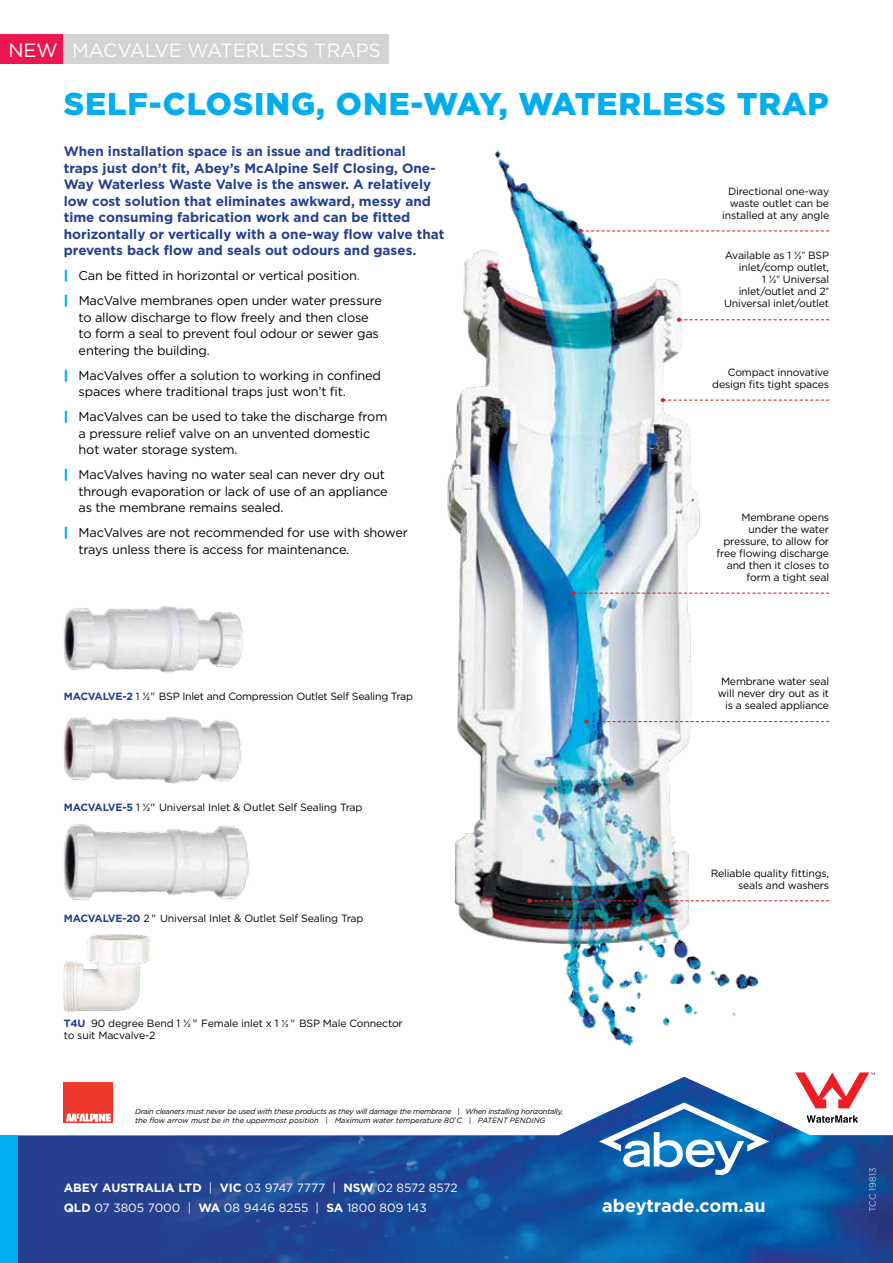
<style>
.page{position:relative;width:893px;height:1263px;background:#fff}
.page>*{position:absolute;margin:0;border:0;box-sizing:border-box;transform-origin:0 0}
.t1{font:900 31.5px "Gotham";letter-spacing:.03em;color:#00aeef}
.t2{font:19.2px "Gotham";color:#fff}
.t3{font:700 18px "Gotham";color:#fff}
.t4{font:700 13.5px/16.5px "Gotham";color:#25408f}
.t5{font:12.75px/16.5px "Gotham";letter-spacing:-.015em;color:#000}
.t6{font:12px/19.5px "Gotham";color:#fff}
.t7{font:10.5px/12px "Gotham";letter-spacing:-.015em;color:#000;text-align:right}
.t8{font:300 9px "Gotham";color:#fff}
.t9{font:italic 7.5px/9px "Gotham";letter-spacing:-.03em;color:#000}
.s1{font-weight:900;color:#00aeef}
.s2{color:#25408f}
.s3{font-weight:700;color:#25408f}
.s4{font-family:"The Sans B3";font-weight:300;font-size:11.25px}
.s5{font-style:italic}
.s6{font-family:"The Sans B3";font-weight:300}
.s7{font-weight:700}
</style>
<div class="page">
<img style="left:447px;top:150px;width:312px;height:896px">
<svg style="left:527px;top:899px;width:302px;height:4px"></svg>
<svg style="left:677px;top:318px;width:152px;height:4px"></svg>
<svg style="left:571px;top:591px;width:258px;height:4px"></svg>
<svg style="left:661px;top:398px;width:168px;height:4px"></svg>
<svg style="left:584px;top:719px;width:245px;height:5px"></svg>
<svg style="left:578px;top:229px;width:251px;height:4px"></svg>
<img style="left:64px;top:605px;width:180px;height:68px">
<img style="left:64px;top:716px;width:178px;height:68px">
<img style="left:64px;top:824px;width:186px;height:76px">
<img style="left:64px;top:935px;width:86px;height:76px">
<div style="left:0;top:34px;width:64px;height:30px;background:#ed174f"></div>
<div style="left:64px;top:34px;width:325px;height:30px;background:#d1d3d4"></div>
<img style="left:17px;top:1077px;width:876px;height:186px">
<div style="left:0;top:1135px;width:17px;height:128px;background:#00aeef"></div>
<svg style="left:599px;top:1102px;width:170px;height:73px"></svg>
<svg style="left:806px;top:1115px;width:52px;height:8px"></svg>
<svg style="left:795px;top:1072px;width:80px;height:36px"></svg>
<h2 class="t2" style="left:9px;top:39px;width:374px">NEW MACVALVE WATERLESS TRAPS</h2>
<h1 class="t1" style="left:64px;top:86px;width:767px">SELF-CLOSING, ONE-WAY, WATERLESS TRAP</h1>
<p class="t4" style="left:64px;top:143px;width:382px">When installation space is an issue and traditional<br>traps just don’t fit, Abey’s McAlpine Self Closing, One-Way Waterless Waste Valve is the answer. A relatively low cost solution that eliminates awkward, messy and time consuming fabrication work and can be fitted horizontally or vertically with a one-way flow valve that prevents back flow and seals out odours and gases.</p>
<p class="t5" style="left:64px;top:263px;width:320px;line-height:25px"><span class="s1">|</span> Can be fitted in horizontal or vertical position<span class="s2">.<br></span><span class="s1">|</span> MacValve membranes open under water pressure</p>
<p class="t5" style="left:79px;top:309px;width:302px">to allow discharge to flow freely and then close to form a seal to prevent foul odour or sewer gas entering the building.</p>
<p class="t5" style="left:79px;top:367px;width:304px;text-indent:-15px"><span class="s1">|</span> MacValves offer a solution to working in confined spaces where traditional traps just won’t fit.</p>
<p class="t5" style="left:79px;top:408px;width:310px;text-indent:-15px"><span class="s1">|</span> MacValves can be used to take the discharge from a pressure relief valve on an unvented domestic hot water storage system.</p>
<p class="t5" style="left:79px;top:466px;width:311px;text-indent:-15px"><span class="s1">|</span> MacValves having no water seal can never dry out through evaporation or lack of use of an appliance as the membrane remains sealed.</p>
<p class="t5" style="left:79px;top:524px;width:331px;text-indent:-15px"><span class="s1">|</span> MacValves are not recommended for use with shower trays unless there is access for maintenance.</p>
<p class="t7" style="left:64px;top:690px;width:351px"><span class="s3">MACVALVE-2</span> 1 <span class="s4">½</span><span class="s5">"</span> BSP Inlet and Compression Outlet Self Sealing Trap</p>
<p class="t7" style="left:64px;top:801px;width:300px"><span class="s3">MACVALVE-5</span> 1 <span class="s4">½</span><span class="s5">"</span> Universal Inlet &amp; Outlet Self Sealing Trap</p>
<p class="t7" style="left:64px;top:912px;width:301px"><span class="s3">MACVALVE-20</span> 2 <span class="s5">"</span> Universal Inlet &amp; Outlet Self Sealing Trap</p>
<p class="t7" style="left:64px;top:1017px;width:341px;text-align:left"><span class="s3">T4U</span> 90 degree Bend 1 <span class="s4">½</span> <span class="s5">"</span> Female inlet x 1 <span class="s6">½</span> <span class="s5">"</span> BSP Male Connector to suit Macvalve-2</p>
<p class="t9" style="left:135px;top:1106px;width:429px">Drain cleaners must never be used with these products as they will damage the membrane | When installing horizontally, the flow arrow must be in the uppermost position | Maximum water temperature 80˚C | PATENT PENDING</p>
<p class="t6" style="left:64px;top:1178px;width:395px"><span class="s7">ABEY AUSTRALIA LTD</span> | <span class="s7">VIC</span> 03 9747 7777 | <span class="s7">NSW</span> 02 8572 8572<br><span class="s7">QLD</span> 07 3805 7000 | <span class="s7">WA</span> 08 9446 8255 | <span class="s7">SA</span> 1800 809 143</p>
<p class="t7" style="left:722px;top:185px;width:108px">Directional one-way waste outlet can be installed at any angle</p>
<p class="t7" style="left:724px;top:250px;width:107px">Available as 1 <span class="s4">½</span><span class="s6">"</span> BSP inlet/comp outlet,<br>1 <span class="s4">½</span><span class="s6">"</span> Universal inlet/outlet and 2<span class="s6">"<br></span>Universal inlet/outlet</p>
<p class="t7" style="left:712px;top:366px;width:118px">Compact innovative design fits tight spaces</p>
<p class="t7" style="left:717px;top:511px;width:114px">Membrane opens under the water pressure, to allow for free flowing discharge and then it closes to form a tight seal</p>
<p class="t7" style="left:718px;top:675px;width:113px">Membrane water seal will never dry out as it is a sealed appliance</p>
<p class="t7" style="left:711px;top:867px;width:120px">Reliable quality fittings, seals and washers</p>
<h3 class="t3" style="left:602px;top:1193px;width:165px">abeytrade.com.au</h3>
<p class="t8" style="left:867px;top:1212px;width:46px;rotate:-90deg">TCC 19813</p>
</div>
